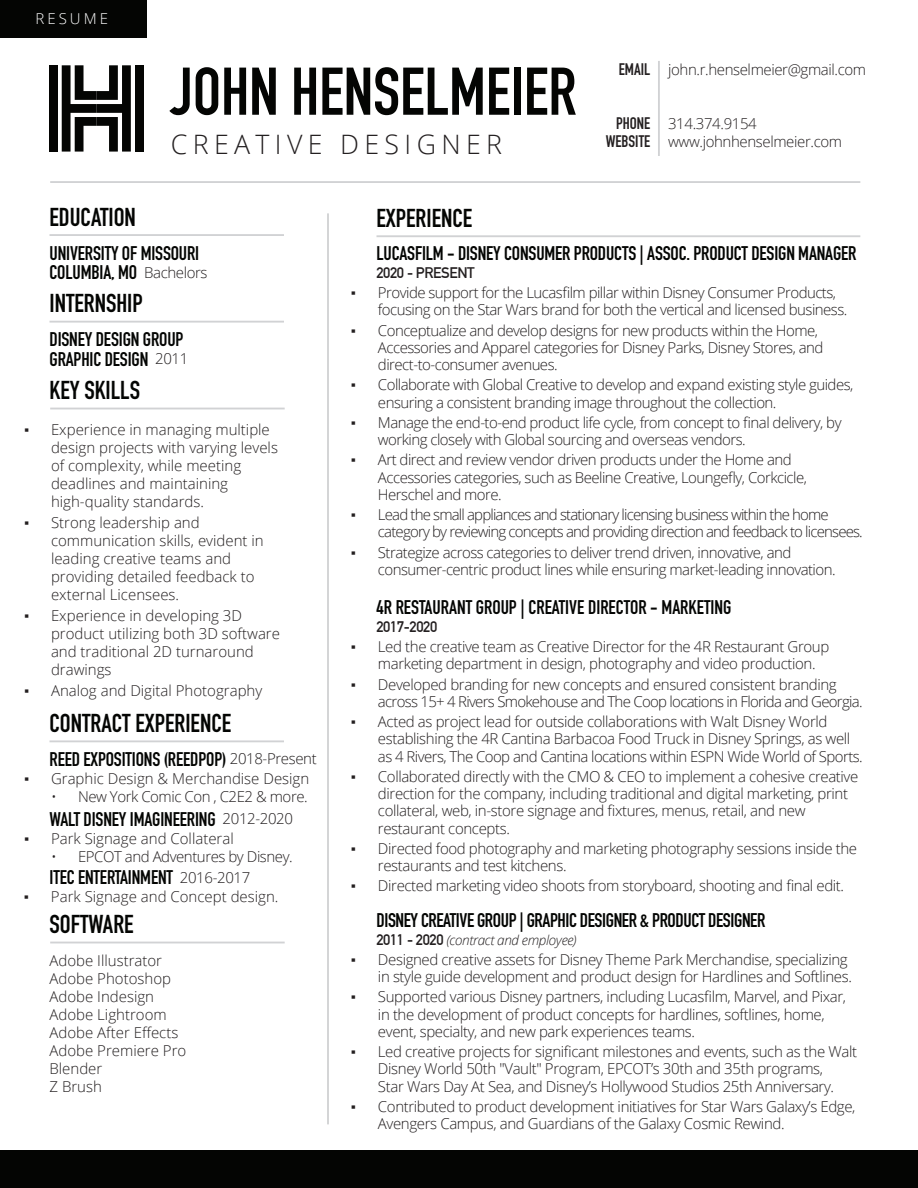
<style>
.page{position:relative;width:918px;height:1188px;background:#fff}
.page>*{position:absolute;margin:0;border:0;box-sizing:border-box;transform-origin:0 0}
.t1{font:700 66.3px "DIN Condensed";color:#040503}
.t2{font:300 26.7px "Open Sans";letter-spacing:.2em;color:#231f20}
.t3{font:700 25.5px "DIN Condensed";color:#040503}
.t4{font:700 19.5px/19.5px "DIN Condensed";letter-spacing:-.005em;color:#040503}
.t5{font:700 16.5px/18px "DIN Condensed";color:#231f20;text-align:right}
.t6{font:300 15px/17.2px "Open Sans";letter-spacing:-.025em;color:#231f20}
.t7{font:300 15px/18px "Open Sans";color:#231f20}
.t8{font:300 15px/17.2px "Open Sans";letter-spacing:-.055em;color:#231f20}
.t9{font:700 15px "DIN Alternate";letter-spacing:-.025em;color:#231f20}
.t10{font:300 15px "Open Sans";letter-spacing:.2em;color:#fff}
.t11{font:italic 300 13.5px "Open Sans";letter-spacing:-.025em;color:#231f20}
.s1{font-family:"Open Sans";font-weight:300;font-size:15px;color:#231f20}
.s2{font-family:"Times New Roman";font-weight:400}
.s3{font-family:"DIN Alternate";font-weight:700;font-style:normal;font-size:15px}
</style>
<div class="page">
<hr style="left:376px;top:235px;width:484px;height:2px;background:#d1d2d4">
<hr style="left:327px;top:213px;width:2px;height:911px;background:#d1d2d4">
<hr style="left:50px;top:408px;width:235px;height:1px;background:#d1d2d4">
<hr style="left:50px;top:942px;width:235px;height:1px;background:#d1d2d4">
<hr style="left:50px;top:181px;width:810px;height:2px;background:#d1d2d4">
<hr style="left:50px;top:234px;width:234px;height:2px;background:#d1d2d4">
<hr style="left:50px;top:321px;width:234px;height:2px;background:#d1d2d4">
<hr style="left:50px;top:740px;width:234px;height:2px;background:#d1d2d4">
<div style="left:0;top:0;width:147px;height:37px;background:#040503"></div>
<div style="left:0;top:1150px;width:918px;height:38px;background:#040503"></div>
<hr style="left:658px;top:61px;width:2px;height:95px;background:#d1d2d4">
<div style="left:135px;top:65px;width:9px;height:87px;background:#040503"></div>
<div style="left:49px;top:65px;width:9px;height:87px;background:#040503"></div>
<svg style="left:62px;top:65px;width:69px;height:87px"></svg>
<p class="t10" style="left:36px;top:8px;width:74px">RESUME</p>
<h1 class="t1" style="left:171px;top:47px;width:407px">JOHN HENSELMEIER</h1>
<h2 class="t2" style="left:171px;top:126px;width:333px">CREATIVE DESIGNER</h2>
<p class="t5" style="left:619px;top:60px;width:33px">EMAIL</p>
<p class="t5" style="left:606px;top:114px;width:46px">PHONE<br>WEBSITE</p>
<p class="t6" style="left:668px;top:61px;width:200px">john.r.henselmeier@gmail.com</p>
<p class="t6" style="left:668px;top:114px;width:175px;line-height:18px">314.374.9154 www.johnhenselmeier.com</p>
<h3 class="t3" style="left:50px;top:200px;width:88px">EDUCATION</h3>
<h3 class="t4" style="left:50px;top:243px;width:160px">UNIVERSITY OF MISSOURI<br>COLUMBIA, MO <span class="s1">Bachelors</span></h3>
<h3 class="t3" style="left:50px;top:286px;width:95px">INTERNSHIP</h3>
<h3 class="t4" style="left:50px;top:329px;width:140px">DISNEY DESIGN GROUP<br>GRAPHIC DESIGN <span class="s1">2011</span></h3>
<h3 class="t3" style="left:50px;top:373px;width:92px">KEY SKILLS</h3>
<p class="t7" style="left:51px;top:420px;width:229px;text-indent:-27px"><span class="s2">▪</span> Experience in managing multiple design projects with varying levels of complexity, while meeting deadlines and maintaining high-quality standards.</p>
<p class="t7" style="left:51px;top:513px;width:214px;text-indent:-27px"><span class="s2">▪</span> Strong leadership and communication skills, evident in leading creative teams and providing detailed feedback to external Licensees.</p>
<p class="t7" style="left:51px;top:606px;width:231px;text-indent:-27px"><span class="s2">▪</span> Experience in developing 3D product utilizing both 3D software and traditional 2D turnaround drawings</p>
<p class="t7" style="left:24px;top:681px;width:240px"><span class="s2">▪</span> Analog and Digital Photography</p>
<h3 class="t3" style="left:50px;top:706px;width:183px">CONTRACT EXPERIENCE</h3>
<h3 class="t4" style="left:50px;top:749px;width:269px">REED EXPOSITIONS (REEDPOP) <span class="s1">2018-Present</span></h3>
<p class="t7" style="left:24px;top:769px;width:287px"><span class="s2">▪</span> Graphic Design &amp; Merchandise Design</p>
<p class="t6" style="left:51px;top:787px;width:258px">• New York Comic Con , C2E2 &amp; more.</p>
<h3 class="t4" style="left:50px;top:809px;width:245px">WALT DISNEY IMAGINEERING <span class="s1">2012-2020</span></h3>
<p class="t7" style="left:24px;top:829px;width:211px"><span class="s2">▪</span> Park Signage and Collateral</p>
<p class="t6" style="left:51px;top:847px;width:243px">• EPCOT and Adventures by Disney.</p>
<h3 class="t4" style="left:50px;top:868px;width:202px">ITEC ENTERTAINMENT <span class="s1">2016-2017</span></h3>
<p class="t7" style="left:24px;top:888px;width:256px"><span class="s2">▪</span> Park Signage and Concept design.</p>
<h3 class="t3" style="left:50px;top:907px;width:86px">SOFTWARE</h3>
<p class="t7" style="left:50px;top:951px;width:138px">Adobe Illustrator<br>Adobe Photoshop<br>Adobe Indesign<br>Adobe Lightroom<br>Adobe After Effects<br>Adobe Premiere Pro<br>Blender<br>Z Brush</p>
<h3 class="t3" style="left:376px;top:201px;width:97px">EXPERIENCE</h3>
<h3 class="t4" style="left:376px;top:243px;width:482px">LUCASFILM - DISNEY CONSUMER PRODUCTS | ASSOC. PRODUCT DESIGN MANAGER</h3>
<p class="t9" style="left:376px;top:261px;width:100px">2020 - PRESENT</p>
<p class="t6" style="left:378px;top:284px;width:471px;text-indent:-27px"><span class="s2">▪</span> Provide support for the Lucasfilm pillar within Disney Consumer Products, focusing on the Star Wars brand for both the vertical and licensed business.</p>
<p class="t6" style="left:378px;top:321px;width:447px;text-indent:-27px"><span class="s2">▪</span> Conceptualize and develop designs for new products within the Home,<br>Accessories and Apparel categories for Disney Parks, Disney Stores, and direct-to-consumer avenues.</p>
<p class="t6" style="left:378px;top:376px;width:477px;text-indent:-27px"><span class="s2">▪</span> Collaborate with Global Creative to develop and expand existing style guides, ensuring a consistent branding image throughout the collection.</p>
<p class="t6" style="left:378px;top:413px;width:465px;text-indent:-27px"><span class="s2">▪</span> Manage the end-to-end product life cycle, from concept to final delivery, by working closely with Global sourcing and overseas vendors.</p>
<p class="t6" style="left:378px;top:451px;width:430px;text-indent:-27px"><span class="s2">▪</span> Art direct and review vendor driven products under the Home and<br>Accessories categories, such as Beeline Creative, Loungefly, Corkcicle,<br>Herschel and more.</p>
<p class="t8" style="left:378px;top:506px;width:486px;text-indent:-27px"><span class="s2">▪</span> Lead the small appliances and stationary licensing business within the home category by reviewing concepts and providing direction and feedback to licensees.</p>
<p class="t6" style="left:378px;top:543px;width:459px;text-indent:-27px"><span class="s2">▪</span> Strategize across categories to deliver trend driven, innovative, and consumer-centric product lines while ensuring market-leading innovation.</p>
<h3 class="t4" style="left:376px;top:597px;width:357px">4R RESTAURANT GROUP | CREATIVE DIRECTOR - MARKETING</h3>
<p class="t9" style="left:376px;top:615px;width:62px">2017-2020</p>
<p class="t6" style="left:378px;top:638px;width:453px;text-indent:-27px"><span class="s2">▪</span> Led the creative team as Creative Director for the 4R Restaurant Group marketing department in design, photography and video production.</p>
<p class="t6" style="left:378px;top:675px;width:486px;text-indent:-27px"><span class="s2">▪</span> Developed branding for new concepts and ensured consistent branding across 15+ 4 Rivers Smokehouse and The Coop locations in Florida and Georgia.</p>
<p class="t6" style="left:378px;top:713px;width:486px;text-indent:-27px"><span class="s2">▪</span> Acted as project lead for outside collaborations with Walt Disney World establishing the 4R Cantina Barbacoa Food Truck in Disney Springs, as well as 4 Rivers, The Coop and Cantina locations within ESPN Wide World of Sports.</p>
<p class="t6" style="left:378px;top:767px;width:482px;text-indent:-27px"><span class="s2">▪</span> Collaborated directly with the CMO &amp; CEO to implement a cohesive creative direction for the company, including traditional and digital marketing, print collateral, web, in-store signage and fixtures, menus, retail, and new restaurant concepts.</p>
<p class="t6" style="left:378px;top:839px;width:481px;text-indent:-27px"><span class="s2">▪</span> Directed food photography and marketing photography sessions inside the restaurants and test kitchens.</p>
<p class="t6" style="left:351px;top:877px;width:495px"><span class="s2">▪</span> Directed marketing video shoots from storyboard, shooting and final edit.</p>
<h3 class="t4" style="left:376px;top:910px;width:390px">DISNEY CREATIVE GROUP | GRAPHIC DESIGNER &amp; PRODUCT DESIGNER</h3>
<p class="t11" style="left:376px;top:930px;width:202px"><span class="s3">2011 - 2020</span> (contract and employee)</p>
<p class="t6" style="left:351px;top:950px;width:502px;text-align:right"><span class="s2">▪</span> Designed creative assets for Disney Theme Park Merchandise, specializing in style guide development and product design for Hardlines and Softlines.</p>
<p class="t6" style="left:378px;top:988px;width:470px;text-indent:-27px"><span class="s2">▪</span> Supported various Disney partners, including Lucasfilm, Marvel, and Pixar, in the development of product concepts for hardlines, softlines, home, event, specialty, and new park experiences teams.</p>
<p class="t6" style="left:351px;top:1043px;width:508px;text-align:center"><span class="s2">▪</span> Led creative projects for significant milestones and events, such as the Walt<br>Disney World 50th "Vault" Program, EPCOT’s 30th and 35th programs,<br>Star Wars Day At Sea, and Disney’s Hollywood Studios 25th Anniversary.</p>
<p class="t6" style="left:378px;top:1097px;width:479px;text-indent:-27px"><span class="s2">▪</span> Contributed to product development initiatives for Star Wars Galaxy’s Edge,<br>Avengers Campus, and Guardians of the Galaxy Cosmic Rewind.</p>
</div>
